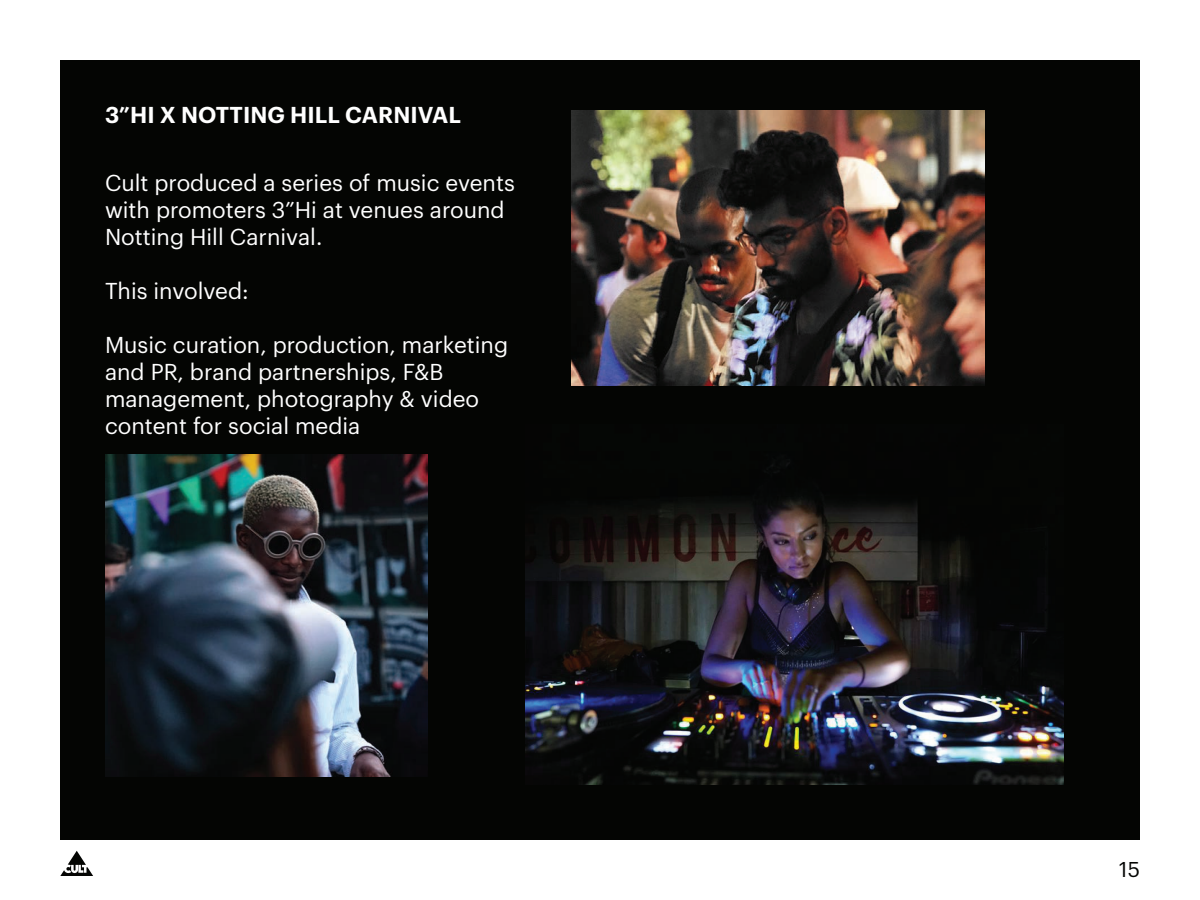
<style>
.page{position:relative;width:1200px;height:900px;background:#fff}
.page>*{position:absolute;margin:0;border:0;box-sizing:border-box;transform-origin:0 0}
.t1{font:22.5px/27px "Graphik";color:#fff}
.t2{font:600 22.5px "Graphik";letter-spacing:.005em;color:#fff}
.t3{font:21px "Graphik";color:#040503}
</style>
<div class="page">
<div style="left:60px;top:60px;width:1080px;height:780px;background:#040503"></div>
<svg style="left:60px;top:851px;width:33px;height:25px"></svg>
<img style="left:572px;top:110px;width:413px;height:275px">
<img style="left:105px;top:454px;width:323px;height:323px">
<img style="left:525px;top:462px;width:539px;height:322px">
<p class="t2" style="left:105px;top:98px;width:357px">3”HI X NOTTING HILL CARNIVAL</p>
<p class="t1" style="left:105px;top:167px;width:411px">Cult produced a series of music events with promoters 3”Hi at venues around<br>Notting Hill Carnival.</p>
<p class="t1" style="left:105px;top:275px;width:145px">This involved:</p>
<p class="t1" style="left:105px;top:329px;width:405px">Music curation, production, marketing and PR, brand partnerships, F&amp;B management, photography &amp; video content for social media</p>
<p class="t3" style="left:1119px;top:853px;width:22px">15</p>
</div>
